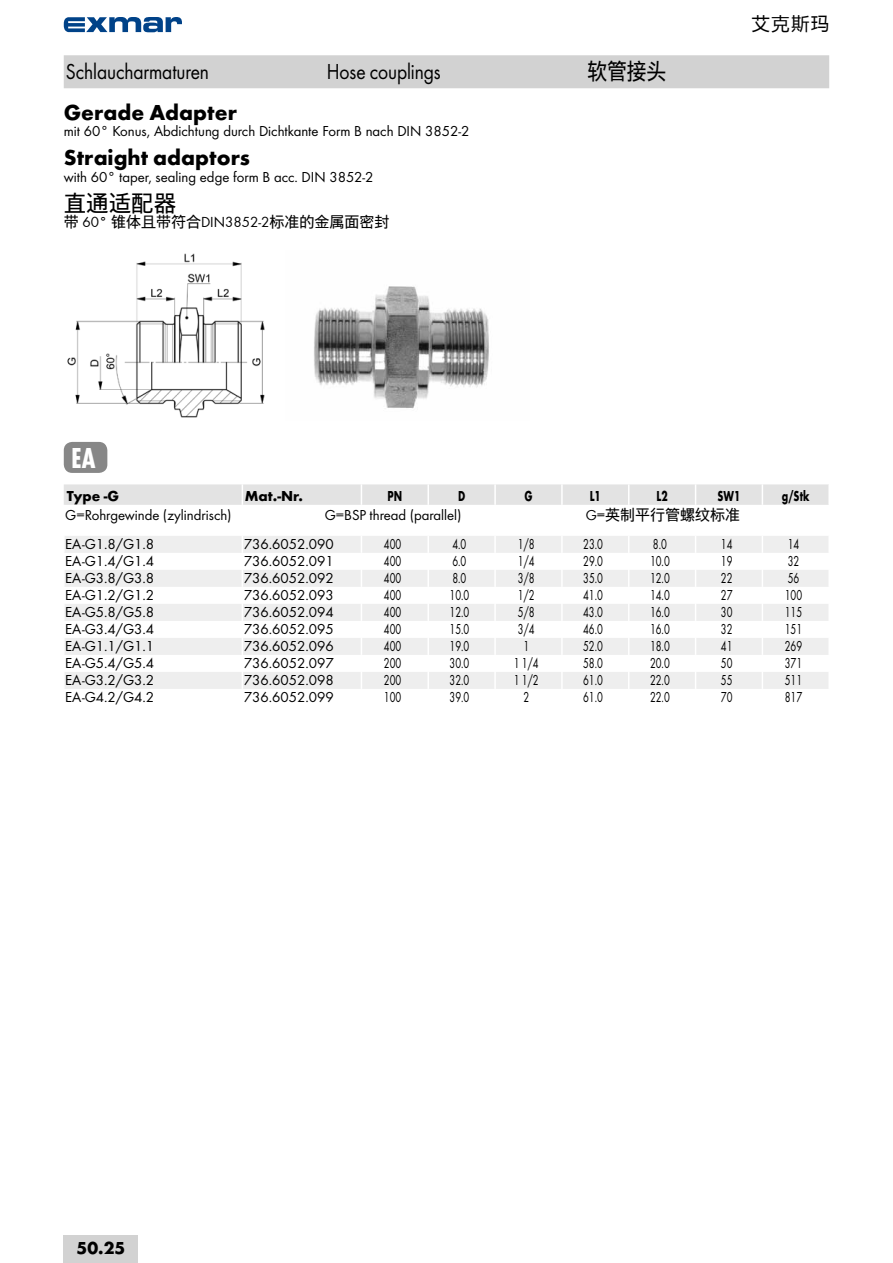
<style>
.page{position:relative;width:893px;height:1263px;background:#fff}
.page>*{position:absolute;margin:0;border:0;box-sizing:border-box;transform-origin:0 0}
.t1{font:700 30px "Futura Con";color:#fff}
.t2{font:22.5px "Futura Boo";letter-spacing:-.005em;color:#000;scale:.88 1}
.t3{font:700 22.5px "Futura";color:#000}
.t4{font:22.5px "Futura Book CHS";color:#000}
.t5{font:22.5px "Futura Book CHS";color:#000;scale:.88 1}
.t6{font:700 18px "Futura";color:#000}
.t7{font:18px "Microsoft Ya Hei";color:#000}
.t8{font:15px "Futura Boo";color:#000}
.t9{font:15px "Futura Boo";color:#000;scale:.7 1}
.t10{font:15px "Futura Book CHS";color:#000}
.t11{font:700 15px "Futura";color:#000;scale:.7 1}
.t12{font:700 15px "Futura";color:#000}
</style>
<div class="page">
<div style="left:63px;top:55px;width:767px;height:34px;background:#d2d2d2"></div>
<svg style="left:64px;top:17px;width:118px;height:15px"></svg>
<svg style="left:63px;top:441px;width:765px;height:248px"></svg>
<img style="left:67px;top:253px;width:198px;height:165px">
<img style="left:314px;top:286px;width:175px;height:123px">
<div style="left:64px;top:442px;width:43px;height:31px;background:#878787;border-radius:9px"></div>
<div style="left:64px;top:1235px;width:74px;height:28px;background:#d2d2d2"></div>
<h2 class="t2" style="left:66px;top:58px;width:164px">Schlaucharmaturen</h2>
<h2 class="t2" style="left:327px;top:58px;width:131px">Hose couplings</h2>
<h2 class="t5" style="left:587px;top:55px;width:91px">软管接头</h2>
<h2 class="t3" style="left:64px;top:98px;width:175px">Gerade Adapter</h2>
<p class="t8" style="left:64px;top:122px;width:407px">mit 60° Konus, Abdichtung durch Dichtkante Form B nach DIN 3852-2</p>
<h2 class="t3" style="left:64px;top:144px;width:188px">Straight adaptors</h2>
<p class="t8" style="left:64px;top:168px;width:311px">with 60° taper, sealing edge form B acc. DIN 3852-2</p>
<h2 class="t4" style="left:64px;top:188px;width:114px">直通适配器</h2>
<p class="t10" style="left:64px;top:212px;width:327px">带 60° 锥体且带符合DIN3852-2标准的金属面密封</p>
<p class="t7" style="left:752px;top:11px;width:79px">艾克斯玛</p>
<h1 class="t1" style="left:71px;top:440px;width:26px">EA</h1>
<p class="t12" style="left:67px;top:486px;width:54px">Type -G</p>
<p class="t12" style="left:245px;top:486px;width:60px">Mat.-Nr.</p>
<p class="t11" style="left:387px;top:486px;width:23px">PN</p>
<p class="t11" style="left:458px;top:486px;width:12px">D</p>
<p class="t11" style="left:524px;top:486px;width:13px">G</p>
<p class="t11" style="left:590px;top:486px;width:18px">L1</p>
<p class="t11" style="left:656px;top:486px;width:18px">L2</p>
<p class="t11" style="left:717px;top:486px;width:34px">SW1</p>
<p class="t11" style="left:782px;top:486px;width:41px">g/Stk</p>
<p class="t8" style="left:65px;top:506px;width:168px">G=Rohrgewinde (zylindrisch)</p>
<p class="t8" style="left:325px;top:506px;width:138px">G=BSP thread (parallel)</p>
<p class="t10" style="left:586px;top:505px;width:156px">G=英制平行管螺纹标准</p>
<p class="t8" style="left:65px;top:535px;width:90px">EA-G1.8/G1.8</p>
<p class="t8" style="left:244px;top:535px;width:91px">736.6052.090</p>
<p class="t9" style="left:384px;top:535px;width:26px">400</p>
<p class="t9" style="left:452px;top:535px;width:21px">4.0</p>
<p class="t9" style="left:518px;top:535px;width:25px">1/8</p>
<p class="t9" style="left:583px;top:535px;width:30px">23.0</p>
<p class="t9" style="left:653px;top:535px;width:21px">8.0</p>
<p class="t9" style="left:721px;top:535px;width:18px">14</p>
<p class="t9" style="left:788px;top:535px;width:18px">14</p>
<p class="t8" style="left:65px;top:552px;width:90px">EA-G1.4/G1.4</p>
<p class="t8" style="left:244px;top:552px;width:91px">736.6052.091</p>
<p class="t9" style="left:384px;top:552px;width:26px">400</p>
<p class="t9" style="left:452px;top:552px;width:21px">6.0</p>
<p class="t9" style="left:518px;top:552px;width:25px">1/4</p>
<p class="t9" style="left:583px;top:552px;width:30px">29.0</p>
<p class="t9" style="left:650px;top:552px;width:30px">10.0</p>
<p class="t9" style="left:721px;top:552px;width:18px">19</p>
<p class="t9" style="left:788px;top:552px;width:18px">32</p>
<p class="t8" style="left:65px;top:569px;width:90px">EA-G3.8/G3.8</p>
<p class="t8" style="left:244px;top:569px;width:91px">736.6052.092</p>
<p class="t9" style="left:384px;top:569px;width:26px">400</p>
<p class="t9" style="left:452px;top:569px;width:21px">8.0</p>
<p class="t9" style="left:518px;top:569px;width:25px">3/8</p>
<p class="t9" style="left:583px;top:569px;width:30px">35.0</p>
<p class="t9" style="left:650px;top:569px;width:30px">12.0</p>
<p class="t9" style="left:721px;top:569px;width:18px">22</p>
<p class="t9" style="left:788px;top:569px;width:18px">56</p>
<p class="t8" style="left:65px;top:586px;width:90px">EA-G1.2/G1.2</p>
<p class="t8" style="left:244px;top:586px;width:91px">736.6052.093</p>
<p class="t9" style="left:384px;top:586px;width:26px">400</p>
<p class="t9" style="left:449px;top:586px;width:30px">10.0</p>
<p class="t9" style="left:518px;top:586px;width:25px">1/2</p>
<p class="t9" style="left:583px;top:586px;width:30px">41.0</p>
<p class="t9" style="left:650px;top:586px;width:30px">14.0</p>
<p class="t9" style="left:721px;top:586px;width:18px">27</p>
<p class="t9" style="left:785px;top:586px;width:26px">100</p>
<p class="t8" style="left:65px;top:603px;width:90px">EA-G5.8/G5.8</p>
<p class="t8" style="left:244px;top:603px;width:91px">736.6052.094</p>
<p class="t9" style="left:384px;top:603px;width:26px">400</p>
<p class="t9" style="left:449px;top:603px;width:30px">12.0</p>
<p class="t9" style="left:518px;top:603px;width:25px">5/8</p>
<p class="t9" style="left:583px;top:603px;width:30px">43.0</p>
<p class="t9" style="left:650px;top:603px;width:30px">16.0</p>
<p class="t9" style="left:721px;top:603px;width:18px">30</p>
<p class="t9" style="left:785px;top:603px;width:26px">115</p>
<p class="t8" style="left:65px;top:620px;width:90px">EA-G3.4/G3.4</p>
<p class="t8" style="left:244px;top:620px;width:91px">736.6052.095</p>
<p class="t9" style="left:384px;top:620px;width:26px">400</p>
<p class="t9" style="left:449px;top:620px;width:30px">15.0</p>
<p class="t9" style="left:518px;top:620px;width:25px">3/4</p>
<p class="t9" style="left:583px;top:620px;width:30px">46.0</p>
<p class="t9" style="left:650px;top:620px;width:30px">16.0</p>
<p class="t9" style="left:721px;top:620px;width:18px">32</p>
<p class="t9" style="left:785px;top:620px;width:26px">151</p>
<p class="t8" style="left:65px;top:637px;width:90px">EA-G1.1/G1.1</p>
<p class="t8" style="left:244px;top:637px;width:91px">736.6052.096</p>
<p class="t9" style="left:384px;top:637px;width:26px">400</p>
<p class="t9" style="left:449px;top:637px;width:30px">19.0</p>
<p class="t9" style="left:523px;top:637px;width:10px">1</p>
<p class="t9" style="left:583px;top:637px;width:30px">52.0</p>
<p class="t9" style="left:650px;top:637px;width:30px">18.0</p>
<p class="t9" style="left:721px;top:637px;width:18px">41</p>
<p class="t9" style="left:785px;top:637px;width:26px">269</p>
<p class="t8" style="left:65px;top:654px;width:90px">EA-G5.4/G5.4</p>
<p class="t8" style="left:244px;top:654px;width:91px">736.6052.097</p>
<p class="t9" style="left:384px;top:654px;width:26px">200</p>
<p class="t9" style="left:449px;top:654px;width:30px">30.0</p>
<p class="t9" style="left:514px;top:654px;width:37px">1 1/4</p>
<p class="t9" style="left:583px;top:654px;width:30px">58.0</p>
<p class="t9" style="left:650px;top:654px;width:30px">20.0</p>
<p class="t9" style="left:721px;top:654px;width:18px">50</p>
<p class="t9" style="left:785px;top:654px;width:26px">371</p>
<p class="t8" style="left:65px;top:671px;width:90px">EA-G3.2/G3.2</p>
<p class="t8" style="left:244px;top:671px;width:91px">736.6052.098</p>
<p class="t9" style="left:384px;top:671px;width:26px">200</p>
<p class="t9" style="left:449px;top:671px;width:30px">32.0</p>
<p class="t9" style="left:514px;top:671px;width:37px">1 1/2</p>
<p class="t9" style="left:583px;top:671px;width:30px">61.0</p>
<p class="t9" style="left:650px;top:671px;width:30px">22.0</p>
<p class="t9" style="left:721px;top:671px;width:18px">55</p>
<p class="t9" style="left:785px;top:671px;width:26px">511</p>
<p class="t8" style="left:65px;top:688px;width:90px">EA-G4.2/G4.2</p>
<p class="t8" style="left:244px;top:688px;width:91px">736.6052.099</p>
<p class="t9" style="left:384px;top:688px;width:26px">100</p>
<p class="t9" style="left:449px;top:688px;width:30px">39.0</p>
<p class="t9" style="left:523px;top:688px;width:10px">2</p>
<p class="t9" style="left:583px;top:688px;width:30px">61.0</p>
<p class="t9" style="left:650px;top:688px;width:30px">22.0</p>
<p class="t9" style="left:721px;top:688px;width:18px">70</p>
<p class="t9" style="left:785px;top:688px;width:26px">817</p>
<p class="t6" style="left:77px;top:1237px;width:50px">50.25</p>
</div>
